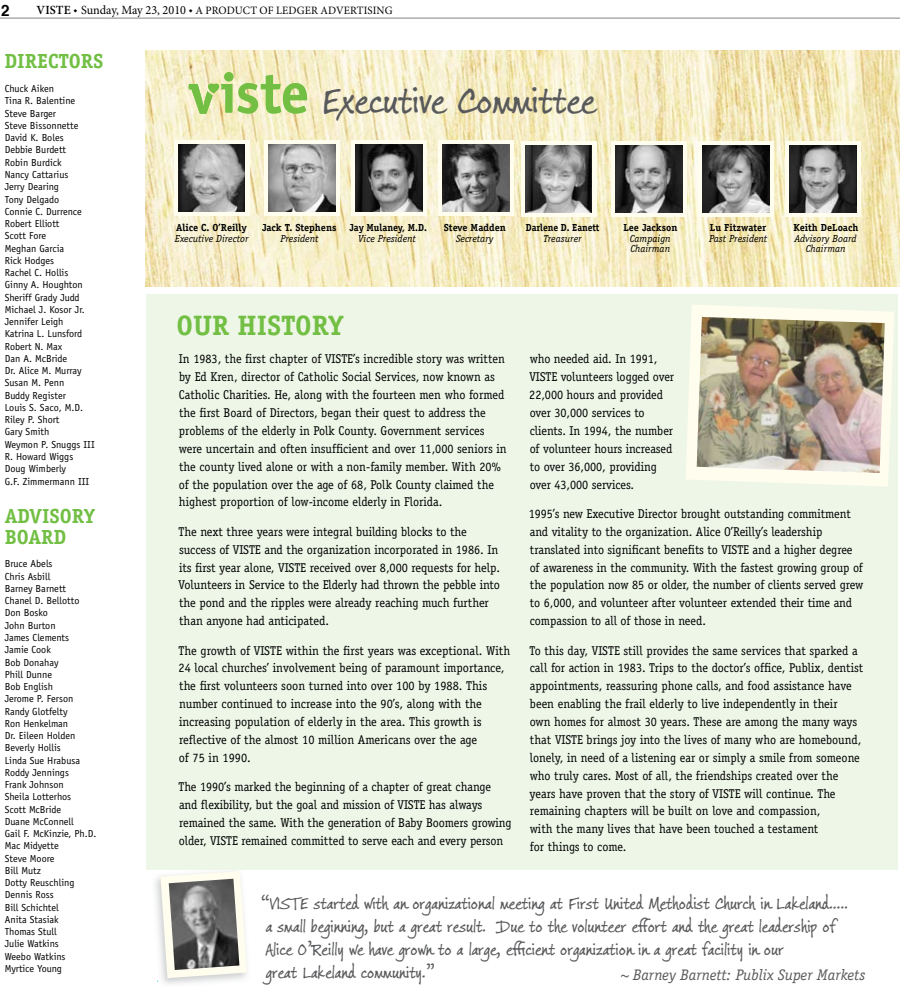
<style>
.page{position:relative;width:900px;height:990px;background:#fff}
.page>*{position:absolute;margin:0;border:0;box-sizing:border-box;transform-origin:0 0}
.t1{font:39.62px "Jimmy Crack Corn Pro";color:#58595b}
.t2{font:700 28.12px "Officina Serif";color:#72bf44}
.t3{font:700 20.38px/20.4px "Officina Serif";color:#72bf44}
.t4{font:17.88px/23px "Jimmy Crack Corn Pro";color:#58595b}
.t5{font:700 15.62px "Helvetica";color:#000}
.t6{font:italic 15.38px "Officina Serif";color:#58595b}
.t7{font:12.75px/17.9px "Officina Serif";letter-spacing:-.005em;color:#000;scale:.96 1}
.t8{font:12.75px/17.9px "Officina Serif";letter-spacing:-.005em;color:#000}
.t9{font:11.25px "Minion Pro";letter-spacing:.01em;color:#000}
.t10{font:10.25px/12.2px "Officina Sans";color:#000}
.t11{font:italic 10.25px/10.6px "Officina Serif";color:#000}
.t12{font:700 10.25px "Officina Serif";color:#000}
.t13{font:700 10.25px "Officina Serif";color:#000;scale:.96 1}
.t14{font:700 10.25px "Officina Serif";color:#000;scale:.94 1}
.s1{font-weight:600;font-size:12.5px}
.s2{font-weight:500;font-size:8.75px}
.s3{font-size:12.5px}
</style>
<div class="page">
<hr style="left:0;top:17px;width:900px;height:2px;background:#000">
<img style="left:146px;top:51px;width:754px;height:236px">
<div style="left:146px;top:294px;width:751px;height:576px;background:#eef6e8"></div>
<svg style="left:686px;top:305px;width:208px;height:181px;fill:#fffded"></svg>
<img style="left:697px;top:317px;width:188px;height:156px">
<svg style="left:160px;top:871px;width:87px;height:107px"></svg>
<img style="left:169px;top:879px;width:70px;height:91px">
<svg style="left:189px;top:75px;width:118px;height:39px;background:#bed990"></svg>
<div style="left:224px;top:72px;width:10px;height:10px;background:#72bf44;border-radius:50%"></div>
<div style="left:174px;top:141px;width:76px;height:75px;background:#fffded"></div>
<svg style="left:265px;top:141px;width:75px;height:75px"></svg>
<svg style="left:351px;top:141px;width:76px;height:75px"></svg>
<svg style="left:438px;top:141px;width:76px;height:75px"></svg>
<img style="left:178px;top:145px;width:67px;height:66px">
<img style="left:269px;top:145px;width:66px;height:66px">
<img style="left:356px;top:145px;width:66px;height:66px">
<img style="left:443px;top:145px;width:66px;height:66px">
<div style="left:521px;top:142px;width:76px;height:75px;background:#fffded"></div>
<svg style="left:612px;top:142px;width:75px;height:75px"></svg>
<svg style="left:698px;top:142px;width:76px;height:75px"></svg>
<svg style="left:785px;top:142px;width:76px;height:75px"></svg>
<img style="left:525px;top:146px;width:67px;height:67px">
<img style="left:616px;top:146px;width:66px;height:67px">
<img style="left:703px;top:146px;width:66px;height:67px">
<img style="left:790px;top:146px;width:66px;height:67px">
<p class="t5" style="left:1px;top:-2px;width:10px">2</p>
<p class="t9" style="left:37px;top:3px;width:357px"><span class="s1">VISTE</span> <span class="s2">◆</span> <span class="s3">SUNDAY, MAY 23, 2010</span> <span class="s2">◆</span> A PRODUCT OF LEDGER ADVERTISING</p>
<h3 class="t3" style="left:5px;top:51px;width:100px">DIRECTORS</h3>
<p class="t10" style="left:5px;top:83px;width:92px">Chuck Aiken<br>Tina R. Balentine<br>Steve Barger<br>Steve Bissonnette<br>David K. Boles<br>Debbie Burdett<br>Robin Burdick<br>Nancy Cattarius<br>Jerry Dearing<br>Tony Delgado<br>Connie C. Durrence<br>Robert Elliott<br>Scott Fore<br>Meghan Garcia<br>Rick Hodges<br>Rachel C. Hollis<br>Ginny A. Houghton<br>Sheriff Grady Judd<br>Michael J. Kosor Jr.<br>Jennifer Leigh<br>Katrina L. Lunsford<br>Robert N. Max<br>Dan A. McBride<br>Dr. Alice M. Murray<br>Susan M. Penn<br>Buddy Register<br>Louis S. Saco, M.D.<br>Riley P. Short<br>Gary Smith<br>Weymon P. Snuggs III<br>R. Howard Wiggs<br>Doug Wimberly<br>G.F. Zimmermann III</p>
<h3 class="t3" style="left:5px;top:506px;width:92px">ADVISORY<br>BOARD</h3>
<p class="t10" style="left:5px;top:558px;width:93px">Bruce Abels<br>Chris Asbill<br>Barney Barnett<br>Chanel D. Bellotto<br>Don Bosko<br>John Burton<br>James Clements<br>Jamie Cook<br>Bob Donahay<br>Phill Dunne<br>Bob English<br>Jerome P. Ferson<br>Randy Glotfelty<br>Ron Henkelman<br>Dr. Eileen Holden<br>Beverly Hollis<br>Linda Sue Hrabusa<br>Roddy Jennings<br>Frank Johnson<br>Sheila Lotterhos<br>Scott McBride<br>Duane McConnell<br>Gail F. McKinzie, Ph.D.<br>Mac Midyette<br>Steve Moore<br>Bill Mutz<br>Dotty Reuschling<br>Dennis Ross<br>Bill Schichtel<br>Anita Stasiak<br>Thomas Stull<br>Julie Watkins<br>Weebo Watkins<br>Myrtice Young</p>
<h1 class="t1" style="left:321px;top:74px;width:275px">Executive Committee</h1>
<p class="t12" style="left:176px;top:221px;width:72px">Alice C. O’Reilly</p>
<p class="t11" style="left:175px;top:233px;width:75px">Executive Director</p>
<p class="t12" style="left:262px;top:221px;width:76px">Jack T. Stephens</p>
<p class="t11" style="left:280px;top:233px;width:40px">President</p>
<p class="t13" style="left:349px;top:221px;width:82px">Jay Mulaney, M.D.</p>
<p class="t11" style="left:358px;top:233px;width:59px">Vice President</p>
<p class="t12" style="left:444px;top:221px;width:63px">Steve Madden</p>
<p class="t11" style="left:456px;top:233px;width:39px">Secretary</p>
<p class="t14" style="left:526px;top:221px;width:80px">Darlene D. Eanett</p>
<p class="t11" style="left:544px;top:233px;width:40px">Treasurer</p>
<p class="t12" style="left:623px;top:221px;width:56px">Lee Jackson</p>
<p class="t11" style="left:630px;top:233px;width:42px">Campaign<br>Chairman</p>
<p class="t12" style="left:710px;top:221px;width:58px">Lu Fitzwater</p>
<p class="t11" style="left:709px;top:233px;width:60px">Past President</p>
<p class="t12" style="left:793px;top:221px;width:66px">Keith DeLoach</p>
<p class="t11" style="left:794px;top:233px;width:64px;text-align:center">Advisory Board<br>Chairman</p>
<h2 class="t2" style="left:177px;top:308px;width:169px">OUR HISTORY</h2>
<p class="t7" style="left:179px;top:350px;width:343px">In 1983, the first chapter of VISTE’s incredible story was written by Ed Kren, director of Catholic Social Services, now known as Catholic Charities. He, along with the fourteen men who formed the first Board of Directors, began their quest to address the problems of the elderly in Polk County. Government services were uncertain and often insufficient and over 11,000 seniors in the county lived alone or with a non-family member. With 20% of the population over the age of 68, Polk County claimed the highest proportion of low-income elderly in Florida.</p>
<p class="t8" style="left:179px;top:523px;width:323px">The next three years were integral building blocks to the success of VISTE and the organization incorporated in 1986. In its first year alone, VISTE received over 8,000 requests for help.<br>Volunteers in Service to the Elderly had thrown the pebble into the pond and the ripples were already reaching much further than anyone had anticipated.</p>
<p class="t8" style="left:179px;top:641px;width:333px">The growth of VISTE within the first years was exceptional. With 24 local churches’ involvement being of paramount importance, the first volunteers soon turned into over 100 by 1988. This number continued to increase into the 90’s, along with the increasing population of elderly in the area. This growth is reflective of the almost 10 million Americans over the age<br>of 75 in 1990.</p>
<p class="t7" style="left:179px;top:778px;width:348px">The 1990’s marked the beginning of a chapter of great change and flexibility, but the goal and mission of VISTE has always remained the same. With the generation of Baby Boomers growing older, VISTE remained committed to serve each and every person</p>
<p class="t7" style="left:529px;top:350px;width:152px">who needed aid. In 1991,<br>VISTE volunteers logged over<br>22,000 hours and provided over 30,000 services to clients. In 1994, the number of volunteer hours increased to over 36,000, providing over 43,000 services.</p>
<p class="t7" style="left:529px;top:505px;width:350px">1995’s new Executive Director brought outstanding commitment and vitality to the organization. Alice O’Reilly’s leadership translated into significant benefits to VISTE and a higher degree of awareness in the community. With the fastest growing group of the population now 85 or older, the number of clients served grew to 6,000, and volunteer after volunteer extended their time and compassion to all of those in need.</p>
<p class="t7" style="left:529px;top:641px;width:349px">To this day, VISTE still provides the same services that sparked a call for action in 1983. Trips to the doctor’s office, Publix, dentist appointments, reassuring phone calls, and food assistance have been enabling the frail elderly to live independently in their<br>own homes for almost 30 years. These are among the many ways that VISTE brings joy into the lives of many who are homebound, lonely, in need of a listening ear or simply a smile from someone who truly cares. Most of all, the friendships created over the years have proven that the story of VISTE will continue. The remaining chapters will be built on love and compassion,<br>with the many lives that have been touched a testament<br>for things to come.</p>
<p class="t4" style="left:261px;top:893px;width:589px">“VISTE started with an organizational meeting at First United Methodist Church in Lakeland….. a small beginning, but a great result. Due to the volunteer effort and the great leadership of Alice O’Reilly we have grown to a large, efficient organization in a great facility in our<br>great Lakeland community.”</p>
<p class="t6" style="left:621px;top:966px;width:246px">~ Barney Barnett: Publix Super Markets</p>
</div>
